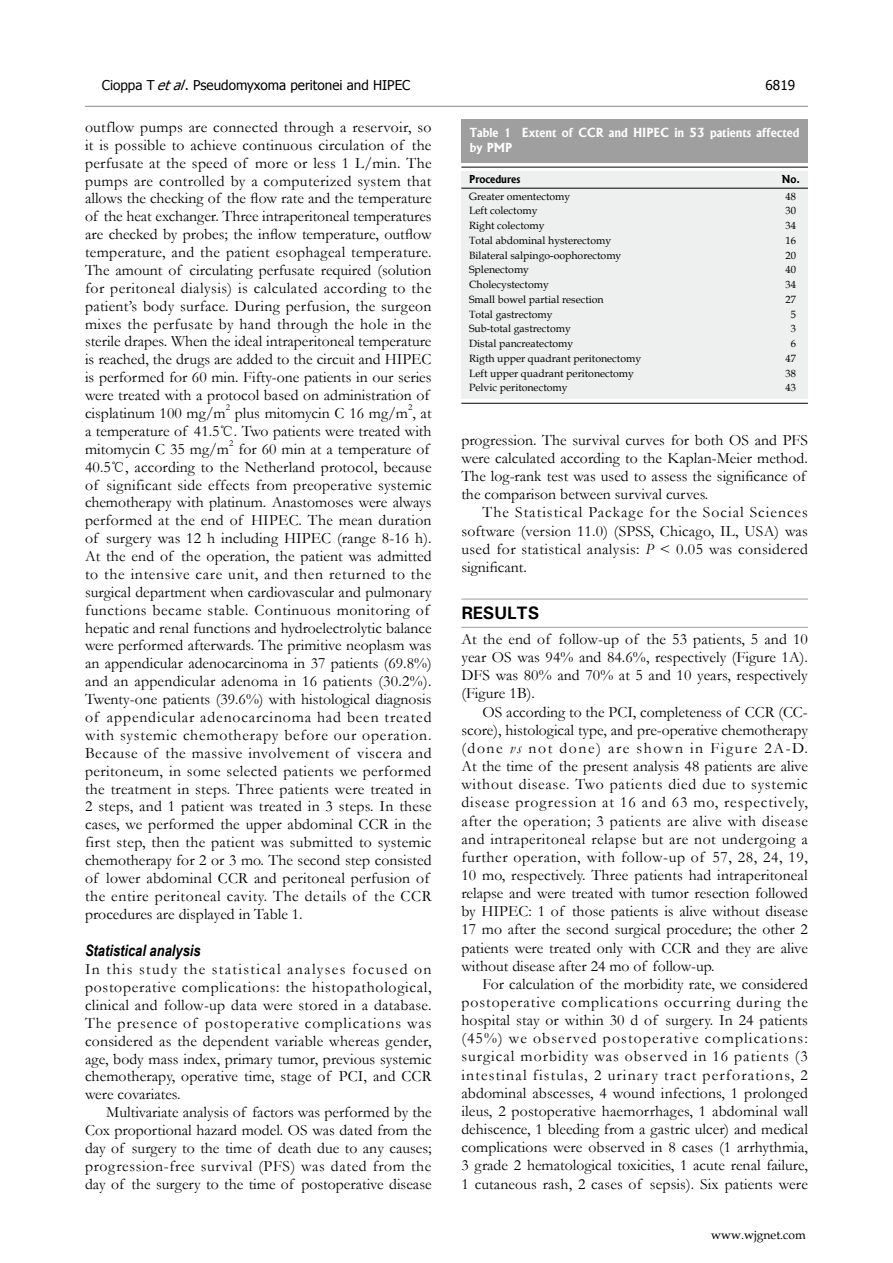
<style>
.page{position:relative;width:893px;height:1263px;background:#fff}
.page>*{position:absolute;margin:0;border:0;box-sizing:border-box;transform-origin:0 0}
.t1{font:700 18px "Univers";letter-spacing:-.01em;color:#000}
.t2{font:15.75px/17.9px "Garamond";letter-spacing:.005em;color:#000;text-align:justify}
.t3{font:italic 700 15.75px "Arial Narrow";color:#000}
.t4{font:13.5px "Tahoma";color:#000}
.t5{font:700 12px/15px "Albertus";color:#fff}
.t6{font:12px "Book Antiqua";color:#000}
.t7{font:10.5px "Book Antiqua";color:#000}
.t8{font:700 10.5px "Albertus";color:#000}
.t9{font:9.15px "Garamond";color:#000}
.s1{font-style:italic}
.s2{font-family:"Sim Sun";font-size:14.25px}
</style>
<div class="page">
<hr style="left:85px;top:106px;width:723px;height:1px;background:#898989">
<div style="left:461px;top:119px;width:347px;height:44px;background:#9f9fa0"></div>
<div style="left:461px;top:171px;width:347px;height:228px;background:#eeefef"></div>
<hr style="left:461px;top:167px;width:347px;height:1px;background:#000">
<hr style="left:461px;top:188px;width:347px;height:1px;background:#000">
<hr style="left:461px;top:403px;width:347px;height:1px;background:#000">
<hr style="left:461px;top:599px;width:347px;height:1px;background:#9f9fa0">
<hr style="left:461px;top:627px;width:347px;height:1px;background:#9f9fa0">
<p class="t4" style="left:102px;top:76px;width:310px">Cioppa T <span class="s1">etal</span>. Pseudomyxoma peritonei and HIPEC</p>
<p class="t4" style="left:766px;top:76px;width:31px">6819</p>
<p class="t2" style="left:85px;top:118px;width:348px;text-align:left">outflow pumps are connected through a reservoir, so it is possible to achieve continuous circulation of the perfusate at the speed of more or less 1 L/min. The pumps are controlled by a computerized system that allows the checking of the flow rate and the temperature of the heat exchanger. Three intraperitoneal temperatures are checked by probes; the inflow temperature, outflow temperature, and the patient esophageal temperature.<br>The amount of circulating perfusate required (solution for peritoneal dialysis) is calculated according to the patient’s body surface. During perfusion, the surgeon mixes the perfusate by hand through the hole in the sterile drapes. When the ideal intraperitoneal temperature is reached, the drugs are added to the circuit and HIPEC is performed for 60 min. Fifty-one patients in our series were treated with a protocol based on administration of cisplatinum 100 mg/m</p>
<p class="t9" style="left:408px;top:401px;width:6px">2</p>
<p class="t2" style="left:85px;top:422px;width:348px">a temperature of 41.5<span class="s2">℃</span>. Two patients were treated with mitomycin C 35 mg/m</p>
<p class="t9" style="left:226px;top:401px;width:6px">2</p>
<p class="t2" style="left:235px;top:404px;width:198px">plus mitomycin C 16 mg/m , at</p>
<p class="t9" style="left:229px;top:437px;width:6px">2</p>
<p class="t2" style="left:85px;top:439px;width:348px;text-align:left;text-indent:153px">for 60 min at a temperature of 40.5<span class="s2">℃</span>, according to the Netherland protocol, because of significant side effects from preoperative systemic chemotherapy with platinum. Anastomoses were always performed at the end of HIPEC. The mean duration of surgery was 12 h including HIPEC (range 8-16 h).<br>At the end of the operation, the patient was admitted to the intensive care unit, and then returned to the surgical department when cardiovascular and pulmonary functions became stable. Continuous monitoring of hepatic and renal functions and hydroelectrolytic balance were performed afterwards. The primitive neoplasm was an appendicular adenocarcinoma in 37 patients (69.8%) and an appendicular adenoma in 16 patients (30.2%).<br>Twenty-one patients (39.6%) with histological diagnosis of appendicular adenocarcinoma had been treated with systemic chemotherapy before our operation.<br>Because of the massive involvement of viscera and peritoneum, in some selected patients we performed the treatment in steps. Three patients were treated in 2 steps, and 1 patient was treated in 3 steps. In these cases, we performed the upper abdominal CCR in the first step, then the patient was submitted to systemic chemotherapy for 2 or 3 mo. The second step consisted of lower abdominal CCR and peritoneal perfusion of the entire peritoneal cavity. The details of the CCR procedures are displayed in Table 1.</p>
<p class="t3" style="left:85px;top:938px;width:117px">Statistical analysis</p>
<p class="t2" style="left:85px;top:960px;width:348px">In this study the statistical analyses focused on postoperative complications: the histopathological, clinical and follow-up data were stored in a database.<br>The presence of postoperative complications was considered as the dependent variable whereas gender, age, body mass index, primary tumor, previous systemic chemotherapy, operative time, stage of PCI, and CCR were covariates.</p>
<p class="t2" style="left:85px;top:1103px;width:348px;text-indent:21px">Multivariate analysis of factors was performed by the Cox proportional hazard model. OS was dated from the day of surgery to the time of death due to any causes; progression-free survival (PFS) was dated from the day of the surgery to the time of postoperative disease</p>
<p class="t5" style="left:470px;top:125px;width:331px">Table 1 Extent of CCR and HIPEC in 53 patients affected by PMP</p>
<p class="t8" style="left:469px;top:173px;width:53px">Procedures</p>
<p class="t8" style="left:782px;top:173px;width:20px">No.</p>
<p class="t7" style="left:469px;top:189px;width:103px">Greater omentectomy</p>
<p class="t7" style="left:785px;top:189px;width:12px">48</p>
<p class="t7" style="left:469px;top:204px;width:70px">Left colectomy</p>
<p class="t7" style="left:785px;top:204px;width:12px">30</p>
<p class="t7" style="left:469px;top:218px;width:77px">Right colectomy</p>
<p class="t7" style="left:785px;top:218px;width:12px">34</p>
<p class="t7" style="left:469px;top:233px;width:144px">Total abdominal hysterectomy</p>
<p class="t7" style="left:785px;top:233px;width:12px">16</p>
<p class="t7" style="left:469px;top:248px;width:154px">Bilateral salpingo-oophorectomy</p>
<p class="t7" style="left:785px;top:248px;width:12px">20</p>
<p class="t7" style="left:469px;top:263px;width:61px">Splenectomy</p>
<p class="t7" style="left:785px;top:263px;width:12px">40</p>
<p class="t7" style="left:469px;top:277px;width:81px">Cholecystectomy</p>
<p class="t7" style="left:785px;top:277px;width:12px">34</p>
<p class="t7" style="left:469px;top:292px;width:136px">Small bowel partial resection</p>
<p class="t7" style="left:785px;top:292px;width:12px">27</p>
<p class="t7" style="left:469px;top:307px;width:85px">Total gastrectomy</p>
<p class="t7" style="left:791px;top:307px;width:7px">5</p>
<p class="t7" style="left:469px;top:322px;width:103px">Sub-total gastrectomy</p>
<p class="t7" style="left:791px;top:322px;width:7px">3</p>
<p class="t7" style="left:469px;top:336px;width:106px">Distal pancreatectomy</p>
<p class="t7" style="left:791px;top:336px;width:7px">6</p>
<p class="t7" style="left:469px;top:351px;width:174px">Rigth upper quadrant peritonectomy</p>
<p class="t7" style="left:785px;top:351px;width:12px">47</p>
<p class="t7" style="left:469px;top:366px;width:166px">Left upper quadrant peritonectomy</p>
<p class="t7" style="left:785px;top:366px;width:12px">38</p>
<p class="t7" style="left:469px;top:381px;width:100px">Pelvic peritonectomy</p>
<p class="t7" style="left:785px;top:381px;width:12px">43</p>
<p class="t2" style="left:461px;top:431px;width:348px;text-align:left">progression. The survival curves for both OS and PFS were calculated according to the Kaplan-Meier method.<br>The log-rank test was used to assess the significance of the comparison between survival curves.</p>
<p class="t2" style="left:461px;top:503px;width:348px;text-indent:21px">The Statistical Package for the Social Sciences software (version 11.0) (SPSS, Chicago, IL, USA) was used for statistical analysis: <span class="s1">P</span> &lt; 0.05 was considered significant.</p>
<p class="t1" style="left:461px;top:602px;width:79px">RESULTS</p>
<p class="t2" style="left:461px;top:629px;width:348px">At the end of follow-up of the 53 patients, 5 and 10 year OS was 94% and 84.6%, respectively (Figure 1A).<br>DFS was 80% and 70% at 5 and 10 years, respectively (Figure 1B).</p>
<p class="t2" style="left:461px;top:702px;width:348px;text-indent:21px">OS according to the PCI, completeness of CCR (CC&shy;score), histological type, and pre-operative chemotherapy (done <span class="s1">vs</span> not done) are shown in Figure 2A-D.<br>At the time of the present analysis 48 patients are alive without disease. Two patients died due to systemic disease progression at 16 and 63 mo, respectively, after the operation; 3 patients are alive with disease and intraperitoneal relapse but are not undergoing a further operation, with follow-up of 57, 28, 24, 19, 10 mo, respectively. Three patients had intraperitoneal relapse and were treated with tumor resection followed by HIPEC: 1 of those patients is alive without disease 17 mo after the second surgical procedure; the other 2 patients were treated only with CCR and they are alive without disease after 24 mo of follow-up.</p>
<p class="t2" style="left:461px;top:974px;width:348px;text-indent:21px">For calculation of the morbidity rate, we considered postoperative complications occurring during the hospital stay or within 30 d of surgery. In 24 patients (45%) we observed postoperative complications: surgical morbidity was observed in 16 patients (3 intestinal fistulas, 2 urinary tract perforations, 2 abdominal abscesses, 4 wound infections, 1 prolonged ileus, 2 postoperative haemorrhages, 1 abdominal wall dehiscence, 1 bleeding from a gastric ulcer) and medical complications were observed in 8 cases (1 arrhythmia, 3 grade 2 hematological toxicities, 1 acute renal failure, 1 cutaneous rash, 2 cases of sepsis). Six patients were</p>
<p class="t6" style="left:711px;top:1226px;width:96px">www.wjgnet.com</p>
</div>
